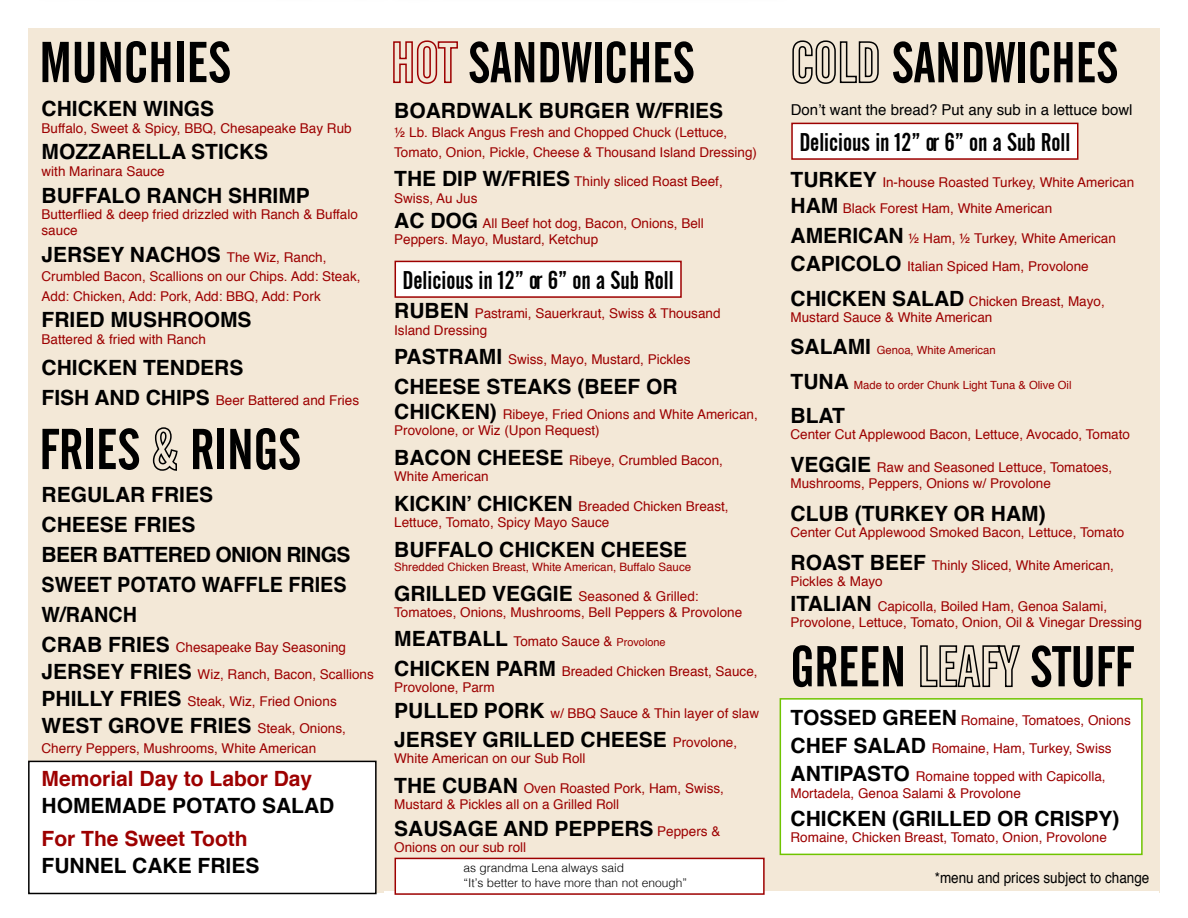
<style>
.page{position:relative;width:1188px;height:918px;background:#fff}
.page>*{position:absolute;margin:0;border:0;box-sizing:border-box;transform-origin:0 0}
.t1{font:57px "Alternate Gothic No 2 BT";color:#000}
.t2{font:25.5px "Alternate Gothic No 2 BT";color:#000}
.t3{font:700 21px/30px "Helvetica";color:#000}
.t4{font:700 21px "Helvetica";color:#9d0000}
.t5{font:15px "Helvetica";color:#000}
.t6{font:15px "Helvetica";color:#000;scale:.9 1}
.t7{font:13.5px/16.2px "Helvetica";color:#9d0000}
.t8{font:300 12px/15px "Helvetica";color:#000}
.t9{font:11.55px "Helvetica";color:#9d0000}
.t10{font:11.25px "Helvetica";color:#9d0000}
.s1{font-weight:700;font-size:21px;color:#000}
.s2{font-weight:400;font-size:13.5px;color:#9d0000}
.s3{font-size:10.95px}
</style>
<div class="page">
<div style="left:28px;top:28px;width:1132px;height:865px;background:#f3e8d7"></div>
<div style="left:384px;top:892px;width:775px;height:26px;background:#fff"></div>
<div style="left:29px;top:761px;width:347px;height:132px;background:#fff"></div>
<div style="left:28px;top:761px;width:349px;height:133px;border:2px solid #000"></div>
<div style="left:780px;top:698px;width:363px;height:157px;background:#fff;border:2px solid #6fc400"></div>
<div style="left:395px;top:858px;width:370px;height:37px;background:#fff;border:2px solid #9d0000"></div>
<div style="left:395px;top:261px;width:287px;height:37px;background:#fff;border:2px solid #9d0000"></div>
<div style="left:791px;top:123px;width:287px;height:37px;background:#fff;border:2px solid #9d0000"></div>
<svg style="left:393px;top:40px;width:65px;height:44px"></svg>
<svg style="left:152px;top:427px;width:26px;height:44px"></svg>
<svg style="left:920px;top:645px;width:101px;height:43px"></svg>
<svg style="left:792px;top:40px;width:87px;height:44px"></svg>
<h1 class="t1" style="left:39px;top:31px;width:193px">MUNCHIES</h1>
<h1 class="t1" style="left:468px;top:31px;width:228px">SANDWICHES</h1>
<h3 class="t3" style="left:42px;top:94px;width:174px">CHICKEN WINGS</h3>
<p class="t7" style="left:42px;top:120px;width:312px">Buffalo, Sweet &amp; Spicy, BBQ, Chesapeake Bay Rub</p>
<h3 class="t3" style="left:42px;top:137px;width:228px">MOZZARELLA STICKS</h3>
<p class="t7" style="left:42px;top:164px;width:125px">with Marinara Sauce</p>
<h3 class="t3" style="left:42px;top:181px;width:270px">BUFFALO RANCH SHRIMP</h3>
<p class="t7" style="left:42px;top:206px;width:318px">Butterflied &amp; deep fried drizzled with Ranch &amp; Buffalo sauce</p>
<p class="t7" style="left:42px;top:248px;width:320px;line-height:19.5px"><span class="s1">JERSEY NACHOS</span> The Wiz, Ranch,<br>Crumbled Bacon, Scallions on our Chips. Add: Steak,<br>Add: Chicken, Add: Pork, Add: BBQ, Add: Pork</p>
<h3 class="t3" style="left:42px;top:305px;width:212px">FRIED MUSHROOMS</h3>
<p class="t7" style="left:42px;top:331px;width:166px">Battered &amp; fried with Ranch</p>
<h3 class="t3" style="left:42px;top:353px;width:203px">CHICKEN TENDERS</h3>
<p class="t7" style="left:42px;top:393px;width:319px"><span class="s1">FISH AND CHIPS</span> Beer Battered and Fries</p>
<h1 class="t1" style="left:39px;top:418px;width:263px">FRIES RINGS</h1>
<h3 class="t3" style="left:42px;top:480px;width:310px">REGULAR FRIES<br>CHEESE FRIES<br>BEER BATTERED ONION RINGS<br>SWEET POTATO WAFFLE FRIES<br>W/RANCH</h3>
<p class="t7" style="left:42px;top:634px;width:334px;line-height:27px"><span class="s1">CRAB FRIES</span> Chesapeake Bay Seasoning<br><span class="s1">JERSEY FRIES</span> Wiz, Ranch, Bacon, Scallions<br><span class="s1">PHILLY FRIES</span> Steak, Wiz, Fried Onions</p>
<h3 class="t3" style="left:42px;top:711px;width:306px">WEST GROVE FRIES <span class="s2">Steak, Onions,</span></h3>
<p class="t7" style="left:42px;top:740px;width:276px">Cherry Peppers, Mushrooms, White American</p>
<h3 class="t4" style="left:42px;top:761px;width:272px">Memorial Day to Labor Day</h3>
<h3 class="t3" style="left:42px;top:790px;width:294px">HOMEMADE POTATO SALAD</h3>
<h3 class="t4" style="left:42px;top:821px;width:208px">For The Sweet Tooth</h3>
<h3 class="t3" style="left:42px;top:850px;width:219px">FUNNEL CAKE FRIES</h3>
<h3 class="t3" style="left:394px;top:96px;width:331px">BOARDWALK BURGER W/FRIES</h3>
<p class="t7" style="left:394px;top:123px;width:364px;line-height:19.5px">½ Lb. Black Angus Fresh and Chopped Chuck (Lettuce,<br>Tomato, Onion, Pickle, Cheese &amp; Thousand Island Dressing)</p>
<p class="t7" style="left:394px;top:174px;width:330px"><span class="s1">THE DIP W/FRIES</span> Thinly sliced Roast Beef,<br>Swiss, Au Jus</p>
<p class="t7" style="left:394px;top:215px;width:311px"><span class="s1">AC DOG</span> All Beef hot dog, Bacon, Onions, Bell<br>Peppers. Mayo, Mustard, Ketchup</p>
<h2 class="t2" style="left:403px;top:266px;width:273px">Delicious in 12” or 6” on a Sub Roll</h2>
<p class="t7" style="left:394px;top:306px;width:328px"><span class="s1">RUBEN</span> Pastrami, Sauerkraut, Swiss &amp; Thousand<br>Island Dressing</p>
<p class="t7" style="left:394px;top:352px;width:298px"><span class="s1">PASTRAMI</span> Swiss, Mayo, Mustard, Pickles</p>
<h3 class="t3" style="left:394px;top:372px;width:285px">CHEESE STEAKS (BEEF OR</h3>
<p class="t7" style="left:394px;top:407px;width:365px"><span class="s1">CHICKEN)</span> Ribeye, Fried Onions and White American,<br>Provolone, or Wiz (Upon Request)</p>
<p class="t7" style="left:394px;top:453px;width:330px"><span class="s1">BACON CHEESE</span> Ribeye, Crumbled Bacon,<br>White American</p>
<p class="t7" style="left:394px;top:499px;width:336px"><span class="s1">KICKIN’ CHICKEN</span> Breaded Chicken Breast,<br>Lettuce, Tomato, Spicy Mayo Sauce</p>
<h3 class="t3" style="left:394px;top:535px;width:294px">BUFFALO CHICKEN CHEESE</h3>
<p class="t9" style="left:394px;top:558px;width:299px">Shredded Chicken Breast, White American, Buffalo Sauce</p>
<p class="t7" style="left:394px;top:588px;width:350px"><span class="s1">GRILLED VEGGIE</span> Seasoned &amp; Grilled:<br>Tomatoes, Onions, Mushrooms, Bell Peppers &amp; Provolone</p>
<p class="t7" style="left:394px;top:634px;width:273px"><span class="s1">MEATBALL</span> Tomato Sauce &amp; <span class="s3">Provolone</span></p>
<p class="t7" style="left:394px;top:664px;width:365px"><span class="s1">CHICKEN PARM</span> Breaded Chicken Breast, Sauce,<br>Provolone, Parm</p>
<p class="t7" style="left:394px;top:705px;width:367px"><span class="s1">PULLED PORK</span> w/ BBQ Sauce &amp; Thin layer of slaw</p>
<h3 class="t3" style="left:394px;top:725px;width:345px">JERSEY GRILLED CHEESE <span class="s2">Provolone,</span></h3>
<p class="t7" style="left:394px;top:744px;width:331px;line-height:29.7px">White American on our Sub Roll<br><span class="s1">THE CUBAN</span> Oven Roasted Pork, Ham, Swiss,</p>
<p class="t7" style="left:394px;top:797px;width:227px">Mustard &amp; Pickles all on a Grilled Roll</p>
<h3 class="t3" style="left:394px;top:814px;width:328px">SAUSAGE AND PEPPERS <span class="s2">Peppers &amp;</span></h3>
<p class="t7" style="left:394px;top:840px;width:134px">Onions on our sub roll</p>
<p class="t8" style="left:464px;top:859px;width:225px">as grandma Lena always said<br>“It’s better to have more than not enough”</p>
<h1 class="t1" style="left:892px;top:31px;width:228px">SANDWICHES</h1>
<p class="t5" style="left:791px;top:98px;width:343px">Don’t want the bread? Put any sub in a lettuce bowl</p>
<h2 class="t2" style="left:799px;top:128px;width:273px">Delicious in 12” or 6” on a Sub Roll</h2>
<p class="t7" style="left:791px;top:169px;width:345px;line-height:26.7px"><span class="s1">TURKEY</span> In-house Roasted Turkey, White American<br><span class="s1">HAM</span> Black Forest Ham, White American</p>
<p class="t7" style="left:791px;top:225px;width:327px;line-height:28.2px"><span class="s1">AMERICAN</span> ½ Ham, ½ Turkey, White American<br><span class="s1">CAPICOLO</span> Italian Spiced Ham, Provolone</p>
<p class="t7" style="left:791px;top:293px;width:316px"><span class="s1">CHICKEN SALAD</span> Chicken Breast, Mayo,<br>Mustard Sauce &amp; White American</p>
<p class="t10" style="left:791px;top:342px;width:207px"><span class="s1">SALAMI</span> Genoa, White American</p>
<p class="t10" style="left:791px;top:376px;width:283px"><span class="s1">TUNA</span> Made to order Chunk Light Tuna &amp; Olive Oil</p>
<h3 class="t3" style="left:791px;top:401px;width:56px">BLAT</h3>
<p class="t7" style="left:791px;top:427px;width:341px">Center Cut Applewood Bacon, Lettuce, Avocado, Tomato</p>
<p class="t7" style="left:791px;top:459px;width:323px"><span class="s1">VEGGIE</span> Raw and Seasoned Lettuce, Tomatoes,<br>Mushrooms, Peppers, Onions w/ Provolone</p>
<h3 class="t3" style="left:791px;top:499px;width:257px">CLUB (TURKEY OR HAM)</h3>
<p class="t7" style="left:791px;top:524px;width:335px">Center Cut Applewood Smoked Bacon, Lettuce, Tomato</p>
<p class="t7" style="left:791px;top:557px;width:325px"><span class="s1">ROAST BEEF</span> Thinly Sliced, White American,<br>Pickles &amp; Mayo</p>
<p class="t7" style="left:791px;top:599px;width:353px"><span class="s1">ITALIAN</span> Capicolla, Boiled Ham, Genoa Salami,<br>Provolone, Lettuce, Tomato, Onion, Oil &amp; Vinegar Dressing</p>
<h1 class="t1" style="left:791px;top:635px;width:117px">GREEN</h1>
<h1 class="t1" style="left:1030px;top:635px;width:105px">STUFF</h1>
<p class="t7" style="left:791px;top:707px;width:342px;line-height:28.2px"><span class="s1">TOSSED GREEN</span> Romaine, Tomatoes, Onions<br><span class="s1">CHEF SALAD</span> Romaine, Ham, Turkey, Swiss<br><span class="s1">ANTIPASTO</span> Romaine topped with Capicolla,</p>
<p class="t7" style="left:791px;top:785px;width:232px">Mortadela, Genoa Salami &amp; Provolone</p>
<h3 class="t3" style="left:791px;top:804px;width:331px">CHICKEN (GRILLED OR CRISPY)</h3>
<p class="t7" style="left:791px;top:830px;width:318px">Romaine, Chicken Breast, Tomato, Onion, Provolone</p>
<p class="t6" style="left:935px;top:866px;width:240px">*menu and prices subject to change</p>
</div>
